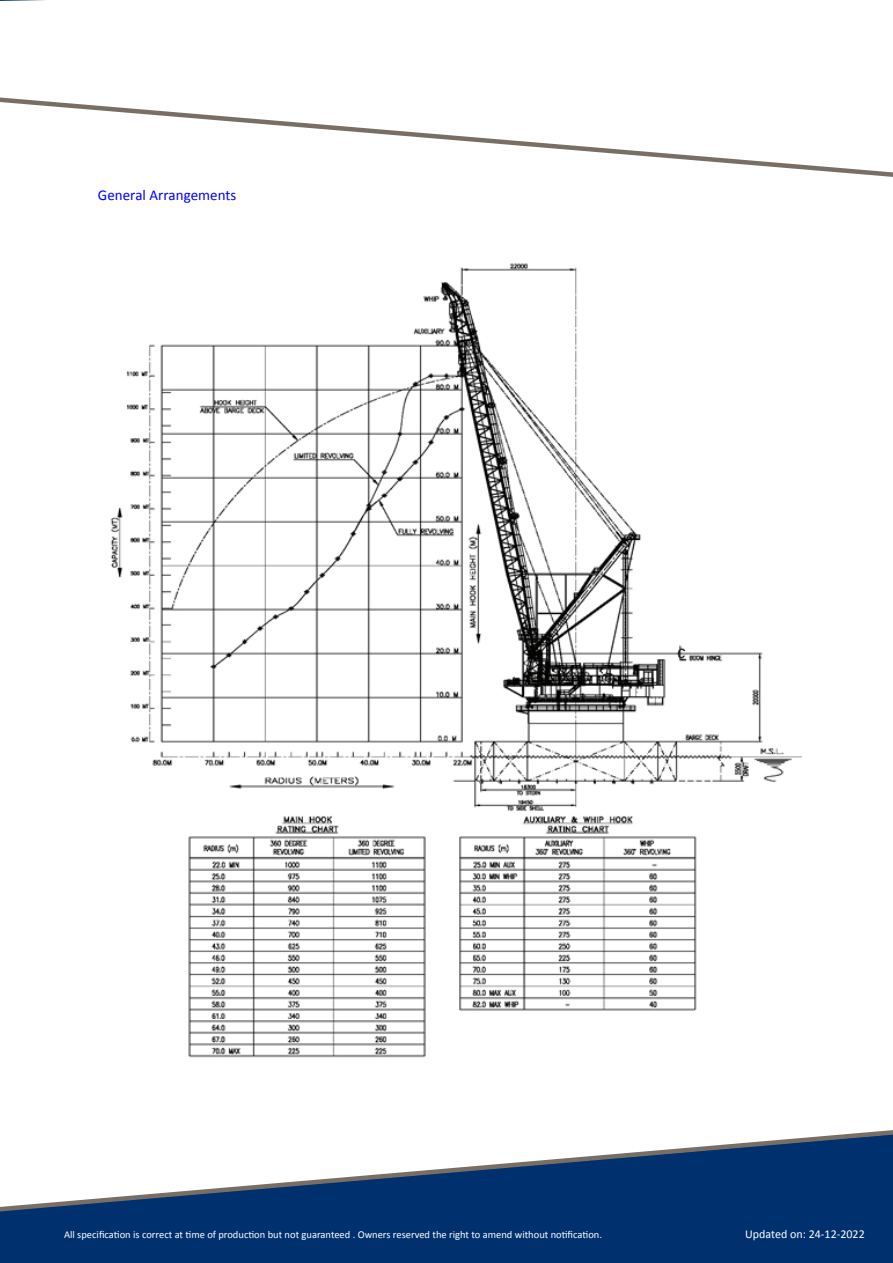
<style>
.page{position:relative;width:893px;height:1263px;background:#fff}
.page>*{position:absolute;margin:0;border:0;box-sizing:border-box;transform-origin:0 0}
.t1{font:15px "Calibri";color:#00f}
.t2{font:12px "Calibri";color:#fff}
.t3{font:10.5px "Calibri";color:#fff}
</style>
<div class="page">
<svg style="left:0;top:0;width:45px;height:1px"></svg>
<img style="left:110px;top:263px;width:691px;height:795px">
<svg style="left:0;top:97px;width:893px;height:80px"></svg>
<div style="left:0;top:1215px;width:893px;height:48px;background:#00306d"></div>
<svg style="left:0;top:1130px;width:893px;height:85px"></svg>
<h1 class="t1" style="left:98px;top:186px;width:140px">General Arrangements</h1>
<p class="t3" style="left:64px;top:1227px;width:539px">All specification is correct at time of production but not guaranteed . Owners reserved the right to amend without notification.</p>
<p class="t2" style="left:745px;top:1226px;width:121px">Updated on: 24-12-2022</p>
</div>
